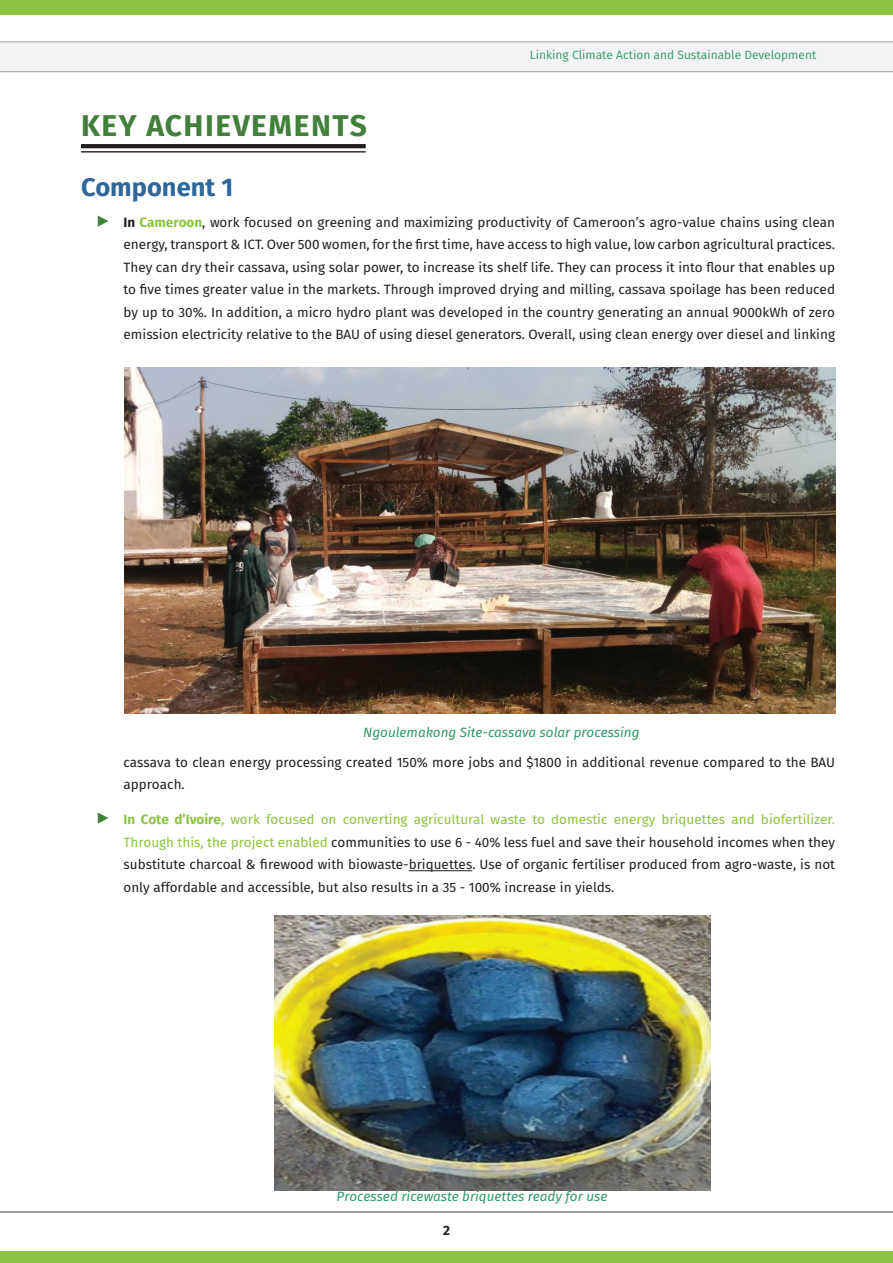
<style>
.page{position:relative;width:893px;height:1263px;background:#fff}
.page>*{position:absolute;margin:0;border:0;box-sizing:border-box;transform-origin:0 0}
.t1{font:700 30px "Fira Sans";letter-spacing:.05em;color:#427f3b}
.Heading{font:700 25.5px "Fira Sans";color:#2e679b}
.t2{font:13.5px/22.5px "Fira Sans";color:#231f20;text-align:justify}
.captions{font:italic 13.5px "Fira Sans";color:#309967}
.t3{font:700 13.5px "Fira Sans";color:#231f20}
.t4{font:12px "Fira Sans";color:#309967}
.s1{font-family:"Source Code Pro";font-size:21px;color:#427f3b}
.s2{font-weight:700}
.s3{font-weight:700;color:#8bc440}
.s4{color:#8bc440}
</style>
<div class="page">
<svg style="left:0;top:41px;width:893px;height:31px"></svg>
<hr style="left:0;top:1211px;width:893px;height:2px;background:#808180">
<div style="left:0;top:0;width:893px;height:15px;background:#8bc440"></div>
<div style="left:0;top:1251px;width:893px;height:12px;background:#8bc440"></div>
<hr style="left:81px;top:144px;width:285px;height:4px;background:#231f20">
<hr style="left:81px;top:151px;width:285px;height:2px;background:#231f20">
<hr style="left:409px;top:870px;width:63px;height:1px;background:#231f20">
<img style="left:124px;top:368px;width:711px;height:345px">
<img style="left:274px;top:915px;width:436px;height:276px">
<p class="t1" style="left:81px;top:100px;width:287px">KEY ACHIEVEMENTS</p>
<p class="t4" style="left:530px;top:46px;width:288px">Linking Climate Action and Sustainable Development</p>
<p class="Heading" style="left:81px;top:165px;width:154px">Component 1</p>
<p class="t2" style="left:124px;top:210px;width:713px;text-indent:-27px"><span class="s1">▶</span> <span class="s2">In</span> <span class="s3">Cameroon</span>, work focused on greening and maximizing productivity of Cameroon’s agro-value chains using clean energy, transport &amp; ICT. Over 500 women, for the first time, have access to high value, low carbon agricultural practices.<br>They can dry their cassava, using solar power, to increase its shelf life. They can process it into flour that enables up to five times greater value in the markets. Through improved drying and milling, cassava spoilage has been reduced by up to 30%. In addition, a micro hydro plant was developed in the country generating an annual 9000kWh of zero emission electricity relative to the BAU of using diesel generators. Overall, using clean energy over diesel and linking</p>
<p class="captions" style="left:363px;top:722px;width:278px">Ngoulemakong Site-cassava solar processing</p>
<p class="t2" style="left:124px;top:750px;width:713px">cassava to clean energy processing created 150% more jobs and $1800 in additional revenue compared to the BAU approach.</p>
<p class="t2" style="left:124px;top:808px;width:713px;text-indent:-27px"><span class="s1">▶</span> <span class="s3">In Cote d’Ivoire</span><span class="s4">, work focused on converting agricultural waste to domestic energy briquettes and biofertilizer.<br>Through this, the project enabled</span> communities to use 6 - 40% less fuel and save their household incomes when they substitute charcoal &amp; firewood with biowaste-briquettes. Use of organic fertiliser produced from agro-waste, is not only affordable and accessible, but also results in a 35 - 100% increase in yields.</p>
<p class="captions" style="left:337px;top:1186px;width:272px">Processed ricewaste briquettes ready for use</p>
<p class="t3" style="left:443px;top:1218px;width:8px">2</p>
</div>
